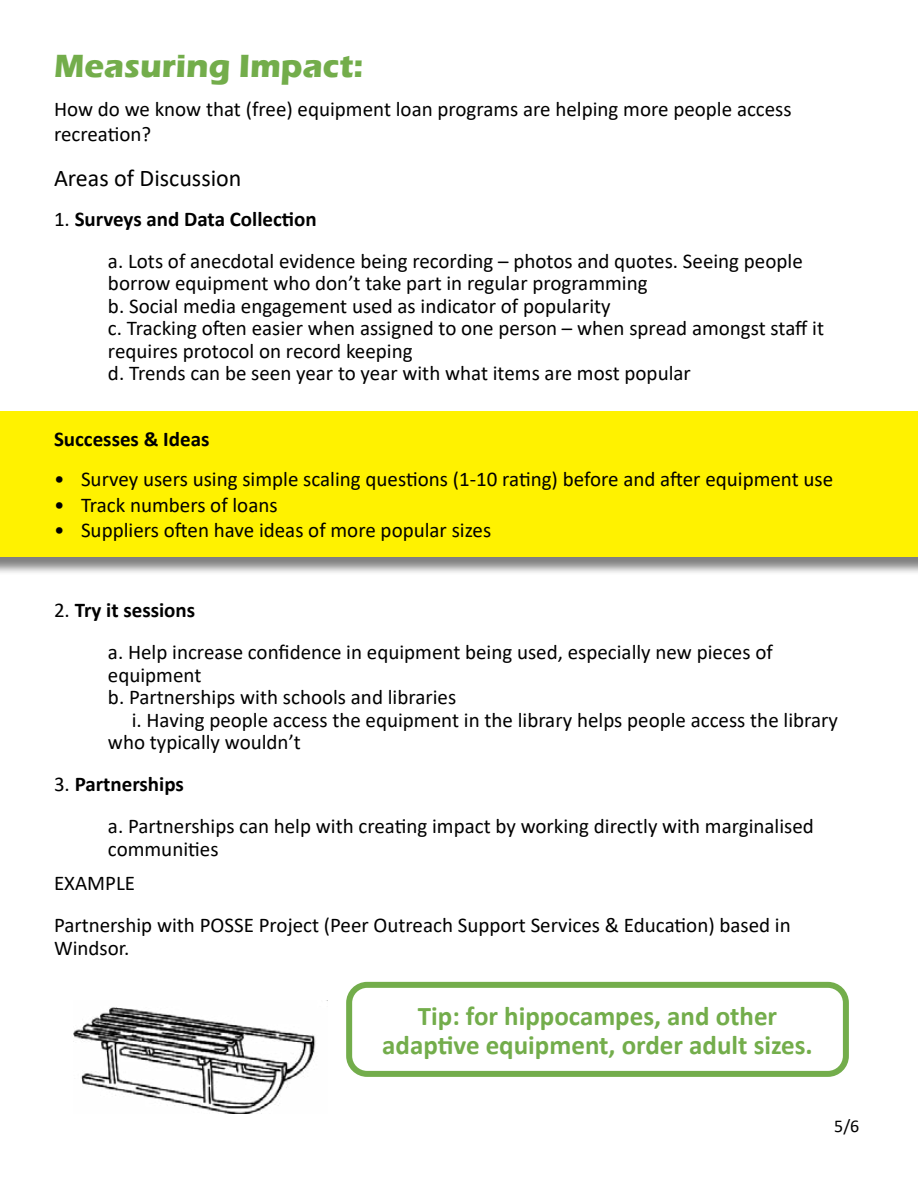
<style>
.page{position:relative;width:918px;height:1188px;background:#fff}
.page>*{position:absolute;margin:0;border:0;box-sizing:border-box;transform-origin:0 0}
.t1{font:700 33.15px "Eras ITC";color:#73ad4b}
.t2{font:700 27px/28.5px "Calibri";color:#73ad4b;text-align:center}
.t3{font:24px "Calibri";color:#000}
.t4{font:21px/22.5px "Calibri";color:#000}
.t5{font:700 21px "Calibri";color:#000}
.t6{font:18px "Calibri";color:#000}
.s1{font-weight:700}
.s2{font-weight:400}
</style>
<div class="page">
<div style="left:0;top:413px;width:918px;height:163px;background:#000;opacity:.5"></div>
<div style="left:0;top:411px;width:918px;height:145px;background:#fff200"></div>
<img style="left:74px;top:1007px;width:242px;height:107px">
<div style="left:346px;top:982px;width:503px;height:95px;border:6px solid #73ad4b;border-radius:18px"></div>
<h1 class="t1" style="left:54px;top:47px;width:311px">Measuring Impact:</h1>
<p class="t4" style="left:54px;top:96px;width:739px;line-height:25.2px">How do we know that (free) equipment loan programs are helping more people access recreation?</p>
<p class="t3" style="left:54px;top:161px;width:189px">Areas of Discussion</p>
<p class="t4" style="left:108px;top:197px;width:696px;line-height:42px;text-indent:-54px">1. <span class="s1">Surveys and Data Collection<br></span>a. Lots of anecdotal evidence being recording – photos and quotes. Seeing people</p>
<p class="t4" style="left:108px;top:271px;width:718px">borrow equipment who don’t take part in regular programming<br>b. Social media engagement used as indicator of popularity<br>c. Tracking often easier when assigned to one person – when spread amongst staff it requires protocol on record keeping<br>d. Trends can be seen year to year with what items are most popular</p>
<p class="t5" style="left:54px;top:424px;width:157px">Successes &amp; Ideas</p>
<p class="t4" style="left:54px;top:468px;width:781px">• Survey users using simple scaling questions (1-10 rating) before and after equipment use</p>
<p class="t4" style="left:54px;top:493px;width:225px">• Track numbers of loans</p>
<p class="t4" style="left:54px;top:518px;width:439px">• Suppliers often have ideas of more popular sizes</p>
<p class="t5" style="left:54px;top:595px;width:143px"><span class="s2">2.</span> Try it sessions</p>
<p class="t4" style="left:108px;top:640px;width:666px">a. Help increase confidence in equipment being used, especially new pieces of equipment<br>b. Partnerships with schools and libraries</p>
<p class="t4" style="left:108px;top:708px;width:732px;text-indent:24px">i. Having people access the equipment in the library helps people access the library who typically wouldn’t</p>
<p class="t5" style="left:54px;top:769px;width:131px"><span class="s2">3.</span> Partnerships</p>
<p class="t4" style="left:108px;top:814px;width:707px">a. Partnerships can help with creating impact by working directly with marginalised communities</p>
<p class="t4" style="left:54px;top:871px;width:83px">EXAMPLE</p>
<p class="t4" style="left:54px;top:913px;width:738px">Partnership with POSSE Project (Peer Outreach Support Services &amp; Education) based in<br>Windsor.</p>
<p class="t2" style="left:382px;top:1002px;width:432px">Tip: for hippocampes, and other adaptive equipment, order adult sizes.</p>
<p class="t6" style="left:834px;top:1114px;width:27px">5/6</p>
</div>
